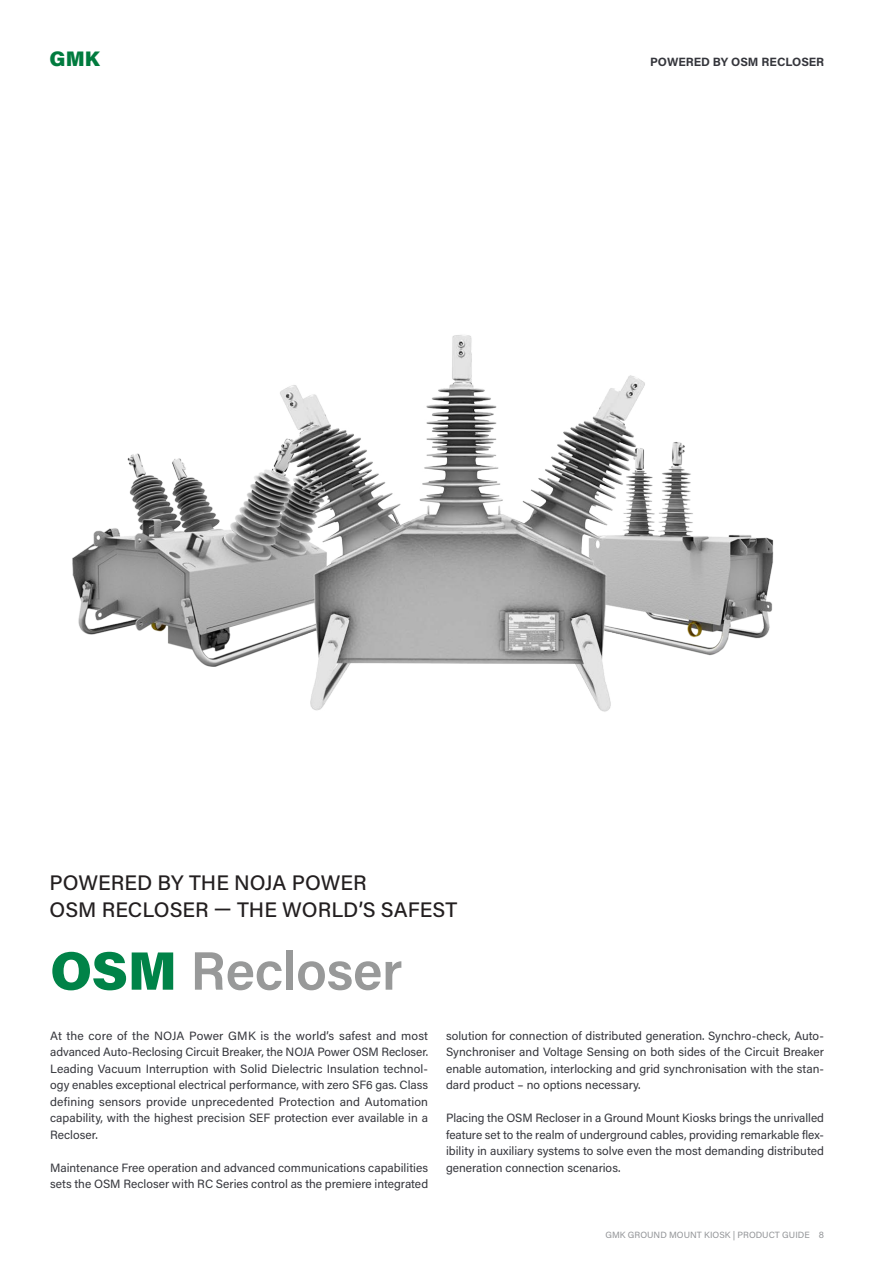
<style>
.page{position:relative;width:893px;height:1263px;background:#fff}
.page>*{position:absolute;margin:0;border:0;box-sizing:border-box;transform-origin:0 0}
.heading_L{font:600 54px "Acumin Pro";letter-spacing:-.01em;color:#989999}
.Title_brow{font:500 21px/27px "Acumin Pro";color:#231f20}
.heading_L-2{font:900 21px "Acumin Pro";color:#007b3e}
.body{font:12px/16.5px "Acumin Pro";color:#35363c;text-align:justify}
.Section_header{font:700 12px "Acumin Pro";letter-spacing:-.005em;color:#35363c}
.t1{font:9px "Acumin Pro";letter-spacing:.005em;color:#939598}
.s1{font-weight:900;color:#008348}
</style>
<div class="page">
<img style="left:72px;top:335px;width:702px;height:377px">
<p class="heading_L-2" style="left:50px;top:44px;width:52px">GMK</p>
<p class="Section_header" style="left:650px;top:53px;width:176px">POWERED BY OSM RECLOSER</p>
<p class="Title_brow" style="left:50px;top:869px;width:409px">POWERED BY THE NOJA POWER<br>OSM RECLOSER — THE WORLD’S SAFEST</p>
<p class="heading_L" style="left:50px;top:933px;width:354px"><span class="s1">OSM</span> Recloser</p>
<p class="body" style="left:50px;top:1027px;width:379px">At the core of the NOJA Power GMK is the world’s safest and most advanced Auto-Reclosing Circuit Breaker, the NOJA Power OSM Recloser.</p>
<p class="body" style="left:50px;top:1060px;width:379px">Leading Vacuum I nterruption with Solid Dielectric I nsulation technol&shy;ogy enables exceptional electrical performance, with zero SF6 gas. Class defining sensors provide unprecedented Protection and Automation capability, with the highest precision SEF protection ever available in a Recloser.</p>
<p class="body" style="left:50px;top:1159px;width:379px">Maintenance Free operation and advanced communications capabilities sets the OSM Recloser with RC Series control as the premiere integrated</p>
<p class="body" style="left:446px;top:1027px;width:379px">solution for connection of distributed generation. Synchro-check, Auto-Synchroniser and Voltage Sensing on both sides of the Circuit Breaker enable automation, interlocking and grid synchronisation with the stan&shy;dard product – no options necessary.</p>
<p class="body" style="left:446px;top:1109px;width:379px">Placing the OSM Recloser in a Ground Mount Kiosks brings the unrivalled feature set to the realm of underground cables, providing remarkable flex&shy;ibility in auxiliary systems to solve even the most demanding distributed generation connection scenarios.</p>
<p class="t1" style="left:605px;top:1228px;width:220px">GMK GROUND MOUNT KIOSK | PRODUCT GUI DE 8</p>
</div>
